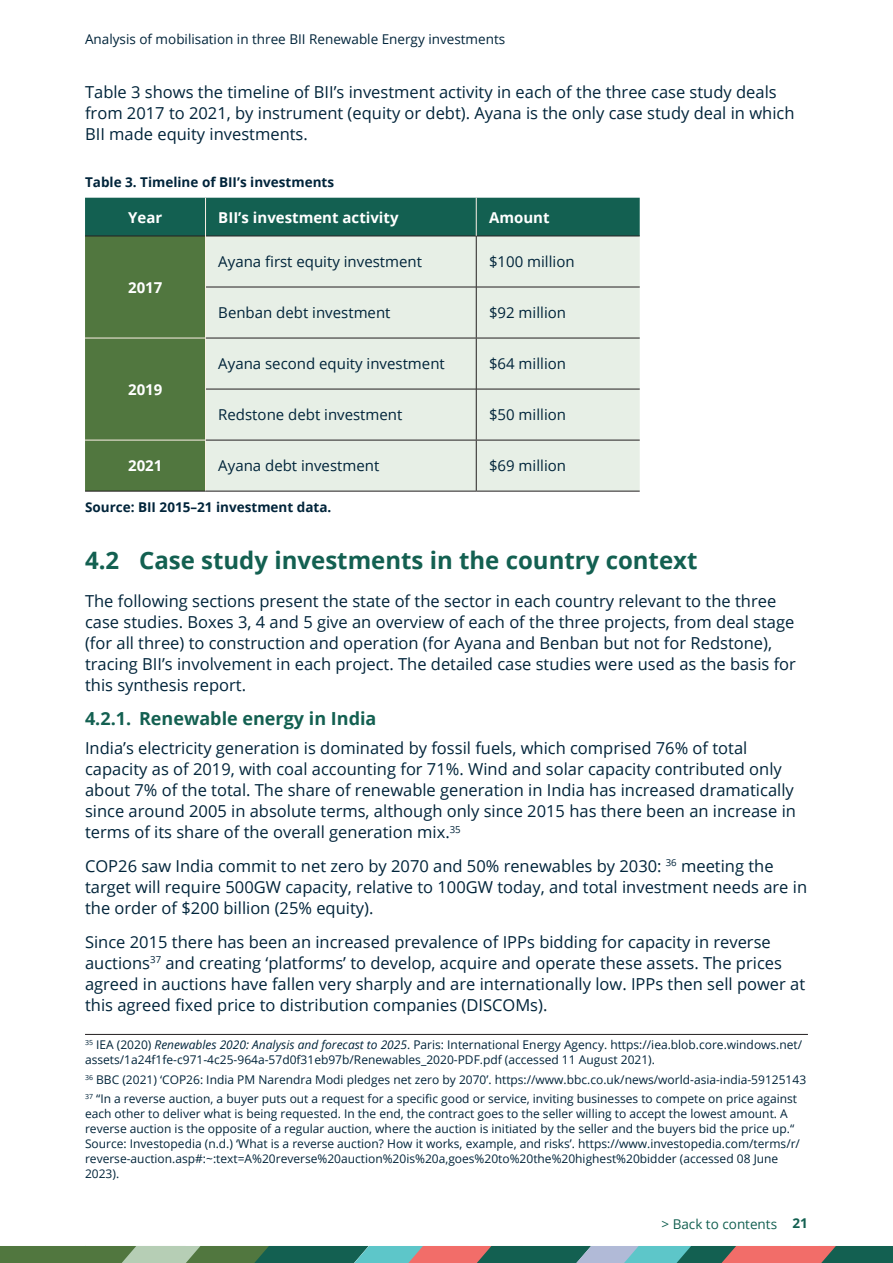
<style>
.page{position:relative;width:893px;height:1263px;background:#fff}
.page>*{position:absolute;margin:0;border:0;box-sizing:border-box;transform-origin:0 0}
.Heading_2{font:700 24px "Open Sans";color:#136051}
.Heading_3{font:700 18px "Open Sans";color:#136051}
.Text{font:16.5px/21px "Open Sans";color:#00243a}
.Table_Text{font:15px "Open Sans";color:#00243a}
.Table_Text-2{font:700 15px "Open Sans";color:#fff}
.t1{font:700 13.5px "Open Sans";color:#00243a}
.t2{font:13.5px "Open Sans";color:#00243a}
.t3{font:13.5px "Open Sans";color:#136051}
.Footnote_text{font:12px/15px "Open Sans";color:#00243a}
.s1{font-style:italic}
.s2{font-weight:700}
</style>
<div class="page">
<svg style="left:0;top:1246px;width:893px;height:17px;background:#67806e"></svg>
<svg style="left:85px;top:198px;width:555px;height:293px;background:#386d46"></svg>
<div style="left:206px;top:237px;width:434px;height:254px;background:#e7efe6"></div>
<hr style="left:85px;top:236px;width:120px;height:1px;background:#231f20">
<hr style="left:206px;top:236px;width:270px;height:1px;background:#231f20">
<hr style="left:476px;top:236px;width:164px;height:1px;background:#231f20">
<hr style="left:476px;top:236px;width:1px;height:51px;background:#231f20">
<hr style="left:206px;top:287px;width:270px;height:1px;background:#231f20">
<hr style="left:476px;top:287px;width:164px;height:1px;background:#231f20">
<hr style="left:476px;top:287px;width:1px;height:51px;background:#231f20">
<hr style="left:476px;top:338px;width:1px;height:51px;background:#231f20">
<hr style="left:206px;top:389px;width:270px;height:1px;background:#231f20">
<hr style="left:476px;top:389px;width:164px;height:1px;background:#231f20">
<hr style="left:476px;top:389px;width:1px;height:51px;background:#231f20">
<hr style="left:476px;top:440px;width:1px;height:51px;background:#231f20">
<hr style="left:85px;top:491px;width:121px;height:1px;background:#231f20">
<hr style="left:205px;top:198px;width:1px;height:38px;background:#fcf0e6">
<hr style="left:476px;top:198px;width:1px;height:38px;background:#fcf0e6">
<hr style="left:85px;top:338px;width:121px;height:1px;background:#fcf0e6">
<hr style="left:85px;top:440px;width:121px;height:1px;background:#fcf0e6">
<hr style="left:205px;top:236px;width:1px;height:51px;background:#fcf0e6">
<hr style="left:205px;top:287px;width:1px;height:51px;background:#fcf0e6">
<hr style="left:205px;top:338px;width:1px;height:51px;background:#fcf0e6">
<hr style="left:205px;top:389px;width:1px;height:51px;background:#fcf0e6">
<hr style="left:205px;top:440px;width:1px;height:51px;background:#fcf0e6">
<hr style="left:206px;top:338px;width:270px;height:1px;background:#231f20">
<hr style="left:476px;top:338px;width:164px;height:1px;background:#231f20">
<hr style="left:206px;top:440px;width:270px;height:1px;background:#231f20">
<hr style="left:476px;top:440px;width:164px;height:1px;background:#231f20">
<hr style="left:206px;top:491px;width:270px;height:1px;background:#231f20">
<hr style="left:476px;top:491px;width:164px;height:1px;background:#231f20">
<hr style="left:85px;top:1034px;width:723px;height:1px;background:#231f20">
<p class="t2" style="left:85px;top:30px;width:422px">Analysis of mobilisation in three BII Renewable Energy investments</p>
<p class="Text" style="left:85px;top:81px;width:711px">Table 3 shows the timeline of BII’s investment activity in each of the three case study deals from 2017 to 2021, by instrument (equity or debt). Ayana is the only case study deal in which<br>BII made equity investments.</p>
<p class="t1" style="left:85px;top:173px;width:251px">Table 3. Timeline of BII’s investments</p>
<p class="Table_Text-2" style="left:128px;top:207px;width:36px">Year</p>
<p class="Table_Text-2" style="left:218px;top:207px;width:182px">BII’s investment activity</p>
<p class="Table_Text-2" style="left:489px;top:207px;width:62px">Amount</p>
<p class="Table_Text-2" style="left:128px;top:277px;width:36px">2017</p>
<p class="Table_Text-2" style="left:128px;top:379px;width:36px">2019</p>
<p class="Table_Text" style="left:218px;top:251px;width:205px">Ayana first equity investment</p>
<p class="Table_Text" style="left:489px;top:251px;width:87px">$100 million</p>
<p class="Table_Text" style="left:218px;top:303px;width:174px">Benban debt investment</p>
<p class="Table_Text" style="left:489px;top:303px;width:79px">$92 million</p>
<p class="Table_Text" style="left:218px;top:354px;width:228px">Ayana second equity investment</p>
<p class="Table_Text" style="left:489px;top:354px;width:79px">$64 million</p>
<p class="Table_Text" style="left:218px;top:405px;width:186px">Redstone debt investment</p>
<p class="Table_Text" style="left:489px;top:405px;width:79px">$50 million</p>
<p class="Table_Text-2" style="left:128px;top:455px;width:36px">2021</p>
<p class="Table_Text" style="left:218px;top:456px;width:163px">Ayana debt investment</p>
<p class="Table_Text" style="left:489px;top:456px;width:79px">$69 million</p>
<p class="t1" style="left:85px;top:498px;width:248px">Source: BII 2015–21 investment data.</p>
<p class="Heading_2" style="left:85px;top:543px;width:614px">4.2 Case study investments in the country context</p>
<p class="Text" style="left:85px;top:590px;width:712px">The following sections present the state of the sector in each country relevant to the three case studies. Boxes 3, 4 and 5 give an overview of each of the three projects, from deal stage (for all three) to construction and operation (for Ayana and Benban but not for Redstone), tracing BII’s involvement in each project. The detailed case studies were used as the basis for this synthesis report.</p>
<p class="Heading_3" style="left:85px;top:705px;width:293px">4.2.1. Renewable energy in India</p>
<p class="Text" style="left:85px;top:737px;width:712px">India’s electricity generation is dominated by fossil fuels, which comprised 76% of total capacity as of 2019, with coal accounting for 71%. Wind and solar capacity contributed only about 7% of the total. The share of renewable generation in India has increased dramatically since around 2005 in absolute terms, although only since 2015 has there been an increase in terms of its share of the overall generation mix.<sup>35</sup></p>
<p class="Text" style="left:85px;top:855px;width:724px">COP26 saw India commit to net zero by 2070 and 50% renewables by 2030: <sup>36</sup> meeting the target will require 500GW capacity, relative to 100GW today, and total investment needs are in the order of $200 billion (25% equity).</p>
<p class="Text" style="left:85px;top:931px;width:722px">Since 2015 there has been an increased prevalence of IPPs bidding for capacity in reverse auctions<sup>37</sup> and creating ‘platforms’ to develop, acquire and operate these assets. The prices agreed in auctions have fallen very sharply and are internationally low. IPPs then sell power at this agreed fixed price to distribution companies (DISCOMs).</p>
<p class="Footnote_text" style="left:85px;top:1037px;width:719px"><sup>35</sup> IEA (2020) <span class="s1">Renewables 2020: Analysis and forecast to 2025</span>. Paris: International Energy Agency. https://iea.blob.core.windows.net/ assets/1a24f1fe-c971-4c25-964a-57d0f31eb97b/Renewables_2020-PDF.pdf (accessed 11 August 2021).</p>
<p class="Footnote_text" style="left:85px;top:1071px;width:723px"><sup>36</sup> BBC (2021) ‘COP26: India PM Narendra Modi pledges net zero by 2070’. https://www.bbc.co.uk/news/world-asia-india-59125143</p>
<p class="Footnote_text" style="left:85px;top:1091px;width:716px"><sup>37</sup> “In a reverse auction, a buyer puts out a request for a specific good or service, inviting businesses to compete on price against each other to deliver what is being requested. In the end, the contract goes to the seller willing to accept the lowest amount. A reverse auction is the opposite of a regular auction, where the auction is initiated by the seller and the buyers bid the price up.“ Source: Investopedia (n.d.) ‘What is a reverse auction? How it works, example, and risks’. https://www.investopedia.com/terms/r/ reverse-auction.asp#:~:text=A%20reverse%20auction%20is%20a,goes%20to%20the%20highest%20bidder (accessed 08 June 2023).</p>
<p class="t3" style="left:661px;top:1215px;width:148px">&gt; Back to contents <span class="s2">21</span></p>
</div>
